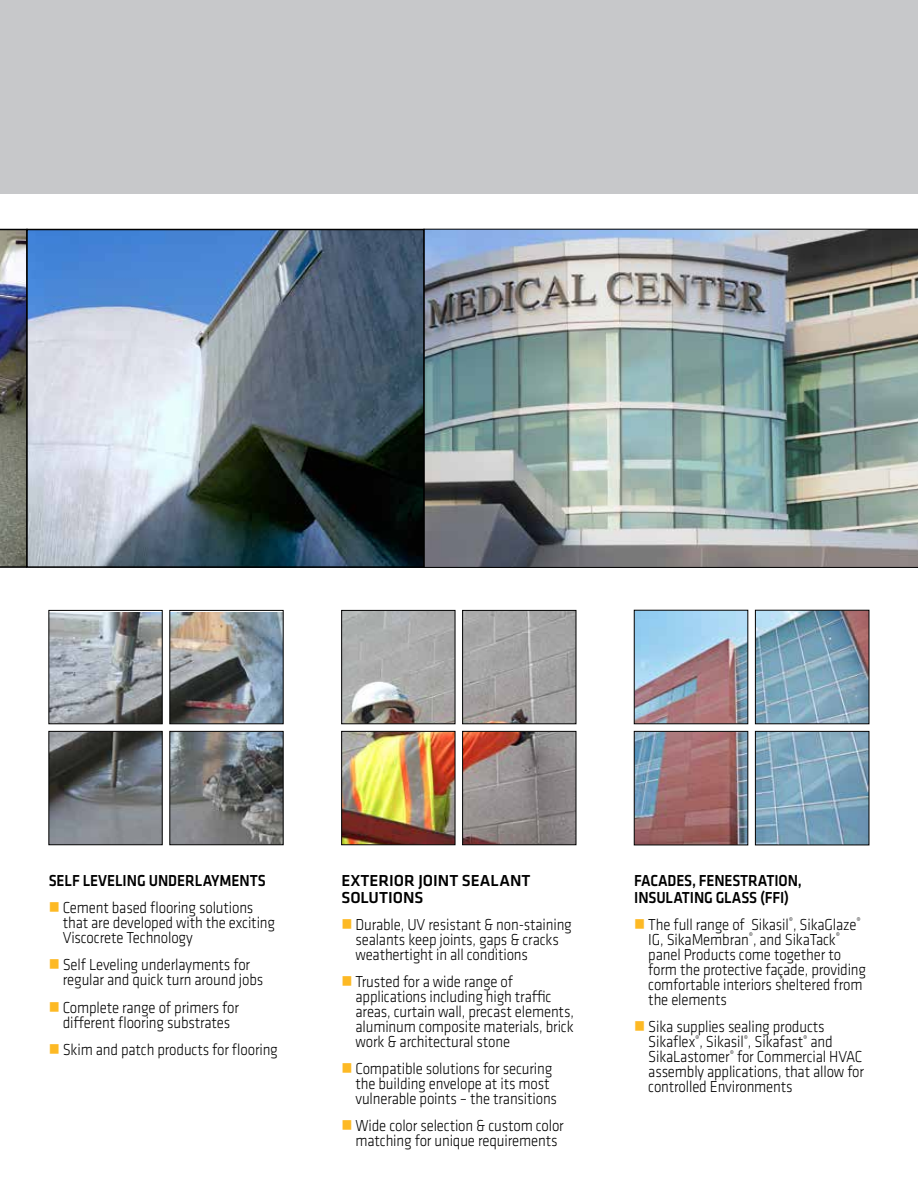
<style>
.page{position:relative;width:918px;height:1188px;background:#fff}
.page>*{position:absolute;margin:0;border:0;box-sizing:border-box;transform-origin:0 0}
.t1{font:300 16.5px/15px "Klavika";letter-spacing:-.01em;color:#000;scale:.9 1}
.t2{font:500 16.5px/16.5px "Klavika";letter-spacing:-.005em;color:#000;scale:.9 1}
.t3{font:500 16.5px/16.5px "Klavika";letter-spacing:-.005em;color:#000}
.s1{color:#fdb924}
</style>
<div class="page">
<div style="left:0;top:0;width:918px;height:193px;background:#c7c8ca"></div>
<img style="left:341px;top:610px;width:235px;height:235px">
<img style="left:48px;top:610px;width:236px;height:235px">
<img style="left:634px;top:610px;width:235px;height:235px">
<img style="left:29px;top:232px;width:393px;height:333px">
<img style="left:425px;top:229px;width:493px;height:339px">
<img style="left:0;top:229px;width:26px;height:339px">
<div style="left:26px;top:229px;width:399px;height:339px;border:2px solid #000"></div>
<p class="t2" style="left:49px;top:872px;width:243px">SELF LEVELING UNDERLAYMENTS</p>
<p class="t1" style="left:63px;top:900px;width:237px;text-indent:-14px"><span class="s1">■</span> Cement based flooring solutions that are developed with the exciting<br>Viscocrete Technology</p>
<p class="t1" style="left:63px;top:957px;width:224px;text-indent:-14px"><span class="s1">■</span> Self Leveling underlayments for regular and quick turn around jobs</p>
<p class="t1" style="left:49px;top:999px;width:213px;text-align:center"><span class="s1">■</span> Complete range of primers for different flooring substrates</p>
<p class="t1" style="left:49px;top:1042px;width:256px"><span class="s1">■</span> Skim and patch products for flooring</p>
<p class="t3" style="left:341px;top:872px;width:191px">EXTERIOR JOINT SEALANT<br>SOLUTIONS</p>
<p class="t1" style="left:356px;top:917px;width:242px;text-indent:-14px"><span class="s1">■</span> Durable, UV resistant &amp; non-staining sealants keep joints, gaps &amp; cracks weathertight in all conditions</p>
<p class="t1" style="left:356px;top:974px;width:244px;text-indent:-14px"><span class="s1">■</span> Trusted for a wide range of applications including high traffic areas, curtain wall, precast elements, aluminum composite materials, brick work &amp; architectural stone</p>
<p class="t1" style="left:356px;top:1061px;width:225px;text-indent:-14px"><span class="s1">■</span> Compatible solutions for securing the building envelope at its most vulnerable points – the transitions</p>
<p class="t1" style="left:341px;top:1118px;width:249px;text-align:center"><span class="s1">■</span> Wide color selection &amp; custom color matching for unique requirements</p>
<p class="t2" style="left:634px;top:872px;width:188px">FACADES, FENESTRATION,<br>INSULATING GLASS (FFI)</p>
<p class="t1" style="left:648px;top:917px;width:244px;text-indent:-14px"><span class="s1">■</span> The full range of Sikasil<sup>®</sup>, SikaGlaze<sup>®<br></sup>IG, SikaMembran<sup>®</sup>, and SikaTack<sup>® </sup>panel Products come together to form the protective façade, providing comfortable interiors sheltered from the elements</p>
<p class="t1" style="left:648px;top:1019px;width:241px;text-indent:-14px"><span class="s1">■</span> Sika supplies sealing products Sikaflex<sup>®</sup>, Sikasil<sup>®</sup>, Sikafast<sup>®</sup> and SikaLastomer<sup>®</sup> for Commercial HVAC assembly applications, that allow for controlled Environments</p>
</div>
